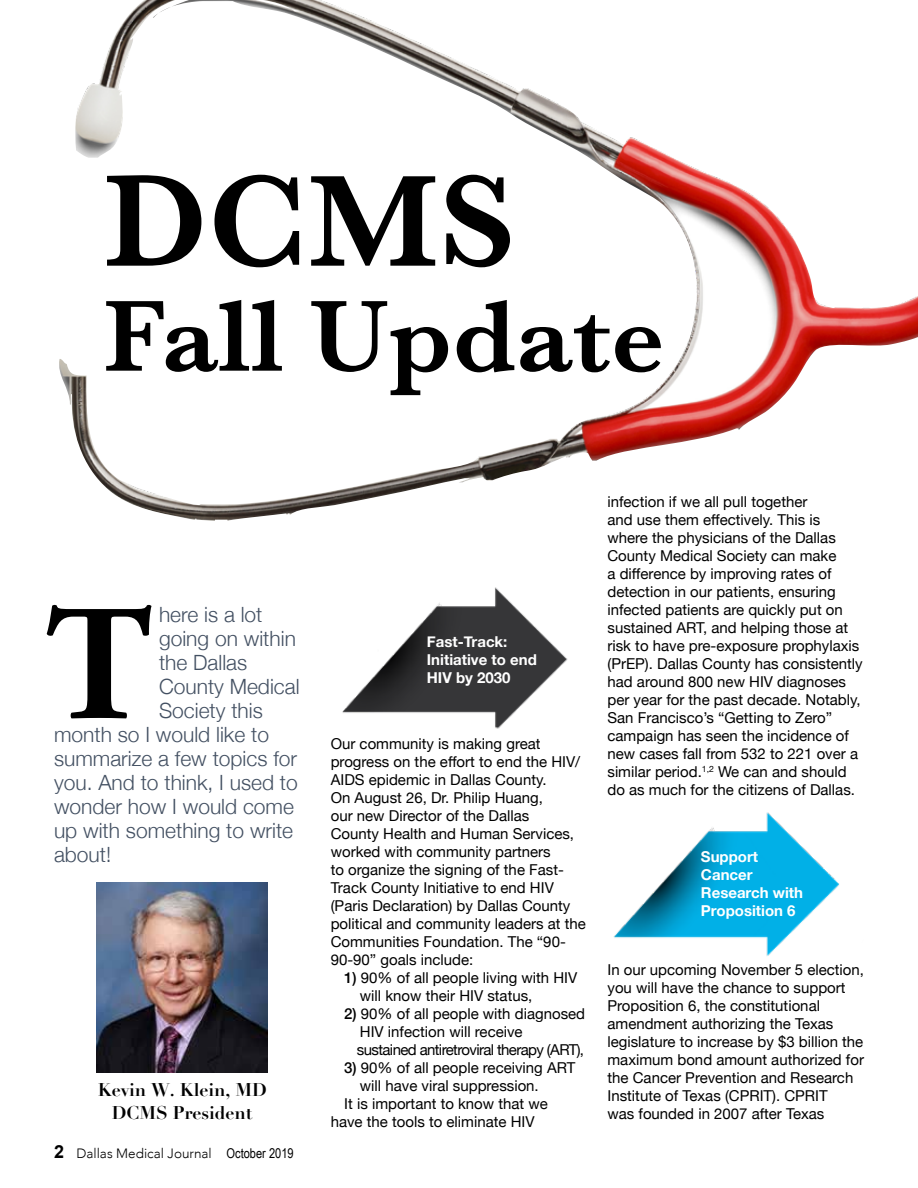
<style>
.page{position:relative;width:918px;height:1188px;background:#fff}
.page>*{position:absolute;margin:0;border:0;box-sizing:border-box;transform-origin:0 0}
.t1{font:700 165px "Adobe Garamond Pro";color:#000}
.t2{font:600 135px "Baskerville";color:#000}
.t3{font:600 105px "Baskerville";color:#000}
.t4{font:300 21px "Helvetica Neue";color:#435062}
.t5{font:700 18px/22.5px "Didot";color:#000;text-align:center}
.t6{font:15px/18px "Helvetica Neue";color:#000}
.t7{font:700 15px/18px "Helvetica Neue";color:#fff}
.t8{font:300 13.5px "Avenir";color:#000}
.s1{font-family:"Arial";font-weight:700;font-size:18px}
.s2{font-family:"Arial Narrow";font-weight:400}
.s3{font-weight:500}
</style>
<div class="page">
<img style="left:97px;top:882px;width:170px;height:190px">
<img style="left:342px;top:587px;width:226px;height:142px">
<img style="left:613px;top:812px;width:227px;height:144px">
<img style="left:59px;top:0;width:859px;height:521px">
<h2 class="t2" style="left:104px;top:127px;width:414px">DCMS</h2>
<h3 class="t3" style="left:104px;top:263px;width:562px">Fall Update</h3>
<h1 class="t1" style="left:45px;top:570px;width:108px">T</h1>
<h3 class="t4" style="left:159px;top:597px;width:105px">here is a lot</h3>
<h3 class="t4" style="left:159px;top:621px;width:138px">going on within</h3>
<h3 class="t4" style="left:159px;top:645px;width:90px">the Dallas</h3>
<h3 class="t4" style="left:159px;top:669px;width:142px">County Medical</h3>
<h3 class="t4" style="left:159px;top:693px;width:105px">Society this</h3>
<h3 class="t4" style="left:54px;top:717px;width:217px">month so I would like to</h3>
<h3 class="t4" style="left:54px;top:741px;width:245px">summarize a few topics for</h3>
<h3 class="t4" style="left:54px;top:765px;width:245px">you. And to think, I used to</h3>
<h3 class="t4" style="left:54px;top:789px;width:242px">wonder how I would come</h3>
<h3 class="t4" style="left:54px;top:813px;width:241px">up with something to write</h3>
<h3 class="t4" style="left:54px;top:837px;width:59px">about!</h3>
<p class="t5" style="left:98px;top:1079px;width:171px">Kevin W. Klein, MD<br>DCMS President</p>
<p class="t8" style="left:54px;top:1145px;width:241px"><span class="s1">2</span> Dallas Medical Journal <span class="s2">October 2019</span></p>
<p class="t7" style="left:427px;top:633px;width:111px">Fast-Track:<br>Initiative to end<br>HIV by 2030</p>
<p class="t6" style="left:331px;top:735px;width:257px">Our community is making great progress on the effort to end the HIV/<br>AIDS epidemic in Dallas County.<br>On August 26, Dr. Philip Huang,<br>our new Director of the Dallas<br>County Health and Human Services, worked with community partners<br>to organize the signing of the Fast-<br>Track County Initiative to end HIV (Paris Declaration) by Dallas County political and community leaders at the<br>Communities Foundation. The “90-<br>90-90” goals include:</p>
<p class="t6" style="left:360px;top:969px;width:219px;text-indent:-16px"><span class="s3">1)</span> 90% of all people living with HIV will know their HIV status,</p>
<p class="t6" style="left:357px;top:1005px;width:230px;text-indent:-13px"><span class="s3">2)</span> 90% of all people with diagnosed<br>HIV infection will receive<br>sustained antiretroviral therapy (ART),</p>
<p class="t6" style="left:344px;top:1059px;width:233px"><span class="s3">3)</span> 90% of all people receiving ART</p>
<p class="t6" style="left:360px;top:1077px;width:180px">will have viral suppression.</p>
<p class="t6" style="left:344px;top:1095px;width:205px">It is important to know that we</p>
<p class="t6" style="left:331px;top:1113px;width:205px">have the tools to eliminate HIV</p>
<p class="t6" style="left:608px;top:493px;width:257px">infection if we all pull together<br>and use them effectively. This is where the physicians of the Dallas County Medical Society can make<br>a difference by improving rates of detection in our patients, ensuring infected patients are quickly put on sustained ART, and helping those at risk to have pre-exposure prophylaxis (PrEP). Dallas County has consistently had around 800 new HIV diagnoses per year for the past decade. Notably, San Francisco’s “Getting to Zero” campaign has seen the incidence of new cases fall from 532 to 221 over a similar period.<sup>1,2</sup> We can and should do as much for the citizens of Dallas.</p>
<p class="t7" style="left:701px;top:848px;width:104px">Support<br>Cancer<br>Research with<br>Proposition 6</p>
<p class="t6" style="left:608px;top:961px;width:258px">In our upcoming November 5 election, you will have the chance to support Proposition 6, the constitutional amendment authorizing the Texas legislature to increase by $3 billion the maximum bond amount authorized for the Cancer Prevention and Research Institute of Texas (CPRIT). CPRIT<br>was founded in 2007 after Texas</p>
</div>
